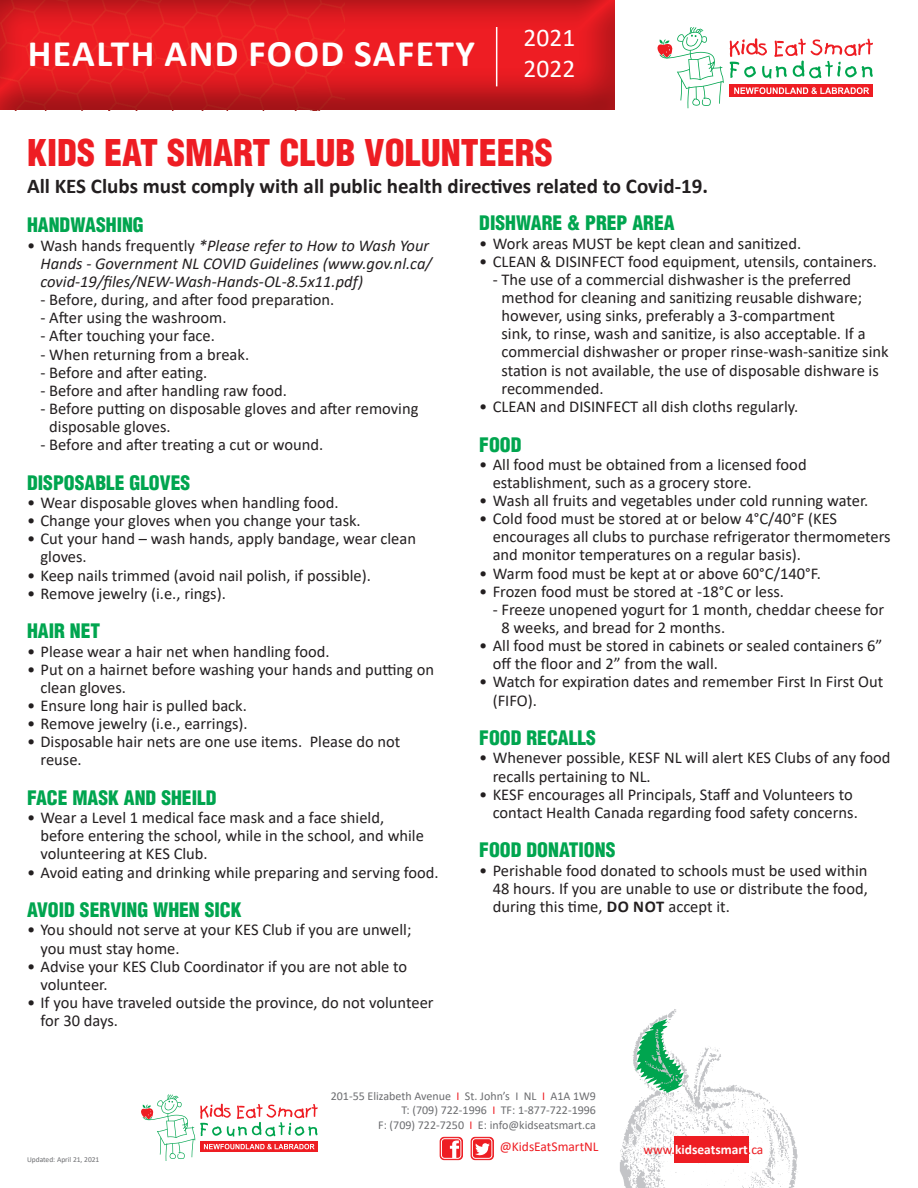
<style>
.page{position:relative;width:918px;height:1188px;background:#fff}
.page>*{position:absolute;margin:0;border:0;box-sizing:border-box;transform-origin:0 0}
.t1{font:700 37.5px "Calibri";letter-spacing:.04em;color:#fff}
.heading_2{font:36px "Switzerland Cond Black Plain";color:#ee1d23}
.t2{font:25.5px "Calibri";color:#fff}
.t3{font:700 21px "Calibri";color:#231f20}
.t4{font:19.5px "Switzerland Cond Black Plain";color:#00a54f}
.t5{font:16.5px/18.1px "Calibri";color:#231f20}
.t6{font:italic 16.5px/18.1px "Calibri";color:#231f20}
.t7{font:700 13.5px "Calibri";color:#fff}
.t8{font:13.5px "Calibri";color:#ee1d23}
.t9{font:12px "Calibri";color:#6c6d70}
.t10{font:7.5px "Calibri";color:#6c6d70}
.s1{font-style:normal}
.s2{font-weight:700}
.s3{color:#ee1d23}
.s4{font-weight:400;color:#ee1d23}
</style>
<div class="page">
<div style="left:0;top:0;width:616px;height:112px;background:#231f20;opacity:.5"></div>
<div style="left:729px;top:84px;width:144px;height:13px;background:#ee1d23"></div>
<svg style="left:734px;top:87px;width:135px;height:7px"></svg>
<svg style="left:730px;top:38px;width:143px;height:40px"></svg>
<svg style="left:657px;top:27px;width:67px;height:81px"></svg>
<hr style="left:496px;top:27px;width:1px;height:59px;background:#fff">
<img style="left:620px;top:1009px;width:178px;height:179px">
<div style="left:674px;top:1136px;width:75px;height:26px;background:#ee1d23"></div>
<svg style="left:141px;top:1094px;width:177px;height:67px"></svg>
<div style="left:440px;top:1137px;width:22px;height:23px;background:#ee1d23;border-radius:4px"></div>
<div style="left:440px;top:1137px;width:23px;height:23px;border:1px solid #ee1d23;border-radius:4px"></div>
<div style="left:441px;top:1138px;width:20px;height:21px;border:1px solid #fff;border-radius:3px"></div>
<svg style="left:450px;top:1141px;width:9px;height:17px"></svg>
<div style="left:471px;top:1137px;width:22px;height:23px;background:#ee1d23;border-radius:4px"></div>
<div style="left:471px;top:1137px;width:23px;height:23px;border:1px solid #ee1d23;border-radius:4px"></div>
<div style="left:472px;top:1138px;width:20px;height:21px;border:1px solid #fff;border-radius:3px"></div>
<svg style="left:475px;top:1143px;width:15px;height:13px"></svg>
<p class="t1" style="left:28px;top:27px;width:449px">HEALTH AND FOOD SAFETY</p>
<p class="t2" style="left:524px;top:20px;width:53px">2021</p>
<p class="t2" style="left:524px;top:51px;width:53px">2022</p>
<p class="heading_2" style="left:27px;top:130px;width:527px">KIDS EAT SMART CLUB VOLUNTEERS</p>
<p class="t3" style="left:27px;top:171px;width:683px">All KES Clubs must comply with all public health directives related to Covid-19.</p>
<p class="t4" style="left:27px;top:213px;width:118px">HANDWASHING</p>
<p class="t6" style="left:40px;top:235px;width:393px;text-indent:-14px"><span class="s1">• Wash hands frequently</span> *Please refer to How to Wash Your<br>Hands - Government NL COVID Guidelines (www.gov.nl.ca/ covid-19/files/NEW-Wash-Hands-OL-8.5x11.pdf)</p>
<p class="t5" style="left:40px;top:290px;width:295px">- Before, during, and after food preparation.</p>
<p class="t5" style="left:40px;top:308px;width:188px">- After using the washroom.</p>
<p class="t5" style="left:40px;top:326px;width:176px">- After touching your face.</p>
<p class="t5" style="left:40px;top:345px;width:210px">- When returning from a break.</p>
<p class="t5" style="left:40px;top:363px;width:168px">- Before and after eating.</p>
<p class="t5" style="left:40px;top:381px;width:248px">- Before and after handling raw food.</p>
<p class="t5" style="left:49px;top:399px;width:371px;text-indent:-9px">- Before putting on disposable gloves and after removing disposable gloves.</p>
<p class="t5" style="left:40px;top:435px;width:284px">- Before and after treating a cut or wound.</p>
<p class="t4" style="left:27px;top:471px;width:165px">DISPOSABLE GLOVES</p>
<p class="t5" style="left:27px;top:493px;width:313px">• Wear disposable gloves when handling food.</p>
<p class="t5" style="left:27px;top:511px;width:335px">• Change your gloves when you change your task.</p>
<p class="t5" style="left:40px;top:529px;width:377px;text-indent:-14px">• Cut your hand – wash hands, apply bandage, wear clean gloves.</p>
<p class="t5" style="left:27px;top:566px;width:345px">• Keep nails trimmed (avoid nail polish, if possible).</p>
<p class="t5" style="left:27px;top:584px;width:200px">• Remove jewelry (i.e., rings).</p>
<p class="t4" style="left:27px;top:619px;width:75px">HAIR NET</p>
<p class="t5" style="left:27px;top:642px;width:304px">• Please wear a hair net when handling food.</p>
<p class="t5" style="left:40px;top:660px;width:395px;text-indent:-14px">• Put on a hairnet before washing your hands and putting on clean gloves.</p>
<p class="t5" style="left:27px;top:696px;width:221px">• Ensure long hair is pulled back.</p>
<p class="t5" style="left:27px;top:714px;width:222px">• Remove jewelry (i.e., earrings).</p>
<p class="t5" style="left:40px;top:732px;width:362px;text-indent:-14px">• Disposable hair nets are one use items. Please do not reuse.</p>
<p class="t4" style="left:27px;top:786px;width:191px">FACE MASK AND SHEILD</p>
<p class="t5" style="left:40px;top:808px;width:385px;text-indent:-14px">• Wear a Level 1 medical face mask and a face shield, before entering the school, while in the school, and while volunteering at KES Club.</p>
<p class="t5" style="left:27px;top:863px;width:413px">• Avoid eating and drinking while preparing and serving food.</p>
<p class="t4" style="left:27px;top:898px;width:216px">AVOID SERVING WHEN SICK</p>
<p class="t5" style="left:40px;top:920px;width:372px;text-indent:-14px">• You should not serve at your KES Club if you are unwell; you must stay home.</p>
<p class="t5" style="left:40px;top:957px;width:368px;text-indent:-14px">• Advise your KES Club Coordinator if you are not able to volunteer.</p>
<p class="t5" style="left:40px;top:993px;width:395px;text-indent:-14px">• If you have traveled outside the province, do not volunteer for 30 days.</p>
<p class="t4" style="left:479px;top:211px;width:197px">DISHWARE &amp; PREP AREA</p>
<p class="t5" style="left:479px;top:234px;width:323px">• Work areas MUST be kept clean and sanitized.</p>
<p class="t5" style="left:479px;top:252px;width:399px">• CLEAN &amp; DISINFECT food equipment, utensils, containers.</p>
<p class="t5" style="left:502px;top:270px;width:389px;text-indent:-9px">- The use of a commercial dishwasher is the preferred method for cleaning and sanitizing reusable dishware; however, using sinks, preferably a 3-compartment<br>sink, to rinse, wash and sanitize, is also acceptable. If a commercial dishwasher or proper rinse-wash-sanitize sink station is not available, the use of disposable dishware is recommended.</p>
<p class="t5" style="left:479px;top:397px;width:321px">• CLEAN and DISINFECT all dish cloths regularly.</p>
<p class="t4" style="left:479px;top:432px;width:44px">FOOD</p>
<p class="t5" style="left:493px;top:455px;width:315px;text-indent:-14px">• All food must be obtained from a licensed food establishment, such as a grocery store.</p>
<p class="t5" style="left:479px;top:491px;width:391px">• Wash all fruits and vegetables under cold running water.</p>
<p class="t5" style="left:493px;top:509px;width:399px;text-indent:-14px">• Cold food must be stored at or below 4°C/40°F (KES encourages all clubs to purchase refrigerator thermometers and monitor temperatures on a regular basis).</p>
<p class="t5" style="left:479px;top:564px;width:343px">• Warm food must be kept at or above 60°C/140°F.</p>
<p class="t5" style="left:479px;top:582px;width:306px">• Frozen food must be stored at -18°C or less.</p>
<p class="t5" style="left:502px;top:600px;width:384px;text-indent:-9px">- Freeze unopened yogurt for 1 month, cheddar cheese for<br>8 weeks, and bread for 2 months.</p>
<p class="t5" style="left:493px;top:636px;width:391px;text-indent:-14px">• All food must be stored in cabinets or sealed containers 6” off the floor and 2” from the wall.</p>
<p class="t5" style="left:493px;top:672px;width:392px;text-indent:-14px">• Watch for expiration dates and remember First In First Out (FIFO).</p>
<p class="t4" style="left:479px;top:726px;width:118px">FOOD RECALLS</p>
<p class="t5" style="left:493px;top:748px;width:399px;text-indent:-14px">• Whenever possible, KESF NL will alert KES Clubs of any food recalls pertaining to NL.</p>
<p class="t5" style="left:493px;top:785px;width:367px;text-indent:-14px">• KESF encourages all Principals, Staff and Volunteers to contact Health Canada regarding food safety concerns.</p>
<p class="t4" style="left:479px;top:838px;width:138px">FOOD DONATIONS</p>
<p class="t5" style="left:493px;top:861px;width:377px;text-align:justify;text-indent:-14px">• Perishable food donated to schools must be used within 48 hours. If you are unable to use or distribute the food, during this time, <span class="s2">DO NOT</span> accept it.</p>
<p class="t10" style="left:27px;top:1155px;width:74px">Updated: April 21, 2021</p>
<p class="t9" style="left:331px;top:1088px;width:267px">201-55 Elizabeth Avenue <span class="s3">I</span> St. John’s I NL <span class="s3">I</span> A1A 1W9</p>
<p class="t9" style="left:401px;top:1102px;width:196px">T: (709) 722-1996 <span class="s3">I</span> TF: 1-877-722-1996</p>
<p class="t9" style="left:378px;top:1116px;width:219px">F: (709) 722-7250 <span class="s3">I</span> E: info@kidseatsmart.ca</p>
<p class="t8" style="left:500px;top:1137px;width:100px">@KidsEatSmartNL</p>
<p class="t7" style="left:643px;top:1140px;width:122px"><span class="s4">www.</span>kidseatsmart<span class="s4">.ca</span></p>
</div>
